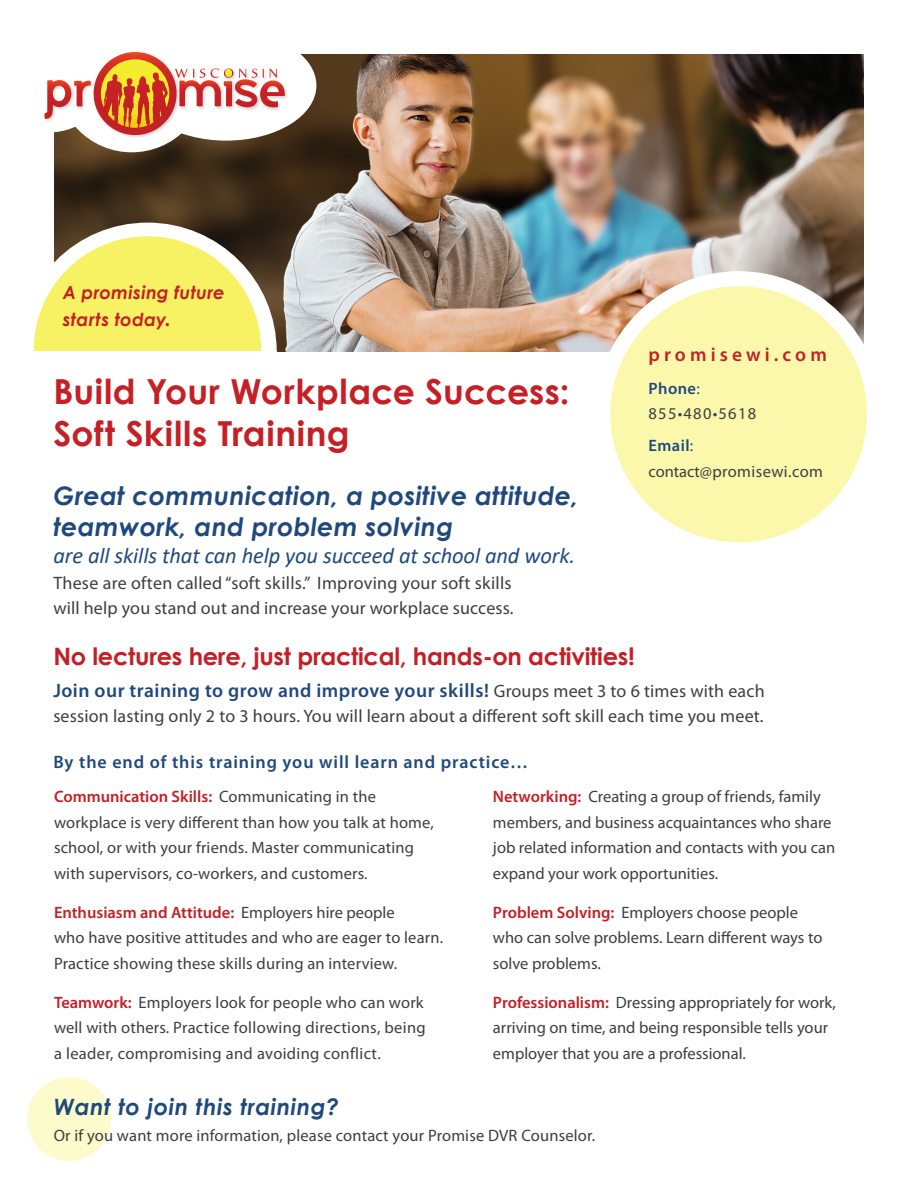
<style>
.page{position:relative;width:918px;height:1188px;background:#fff}
.page>*{position:absolute;margin:0;border:0;box-sizing:border-box;transform-origin:0 0}
.Tagline{font:700 34.5px/42px "Century Gothic";letter-spacing:.015em;color:#c52026}
.t1{font:italic 700 25.5px/31.5px "Century Gothic";letter-spacing:.01em;color:#1f497d}
.t2{font:700 24px "Century Gothic";letter-spacing:-.01em;color:#c32026}
.t3{font:italic 22.5px "Calibri";letter-spacing:-.005em;color:#1f497d}
.t4{font:italic 700 22.5px "Century Gothic";letter-spacing:.025em;color:#1f497d}
.t5{font:600 19.5px "Myriad Pro";letter-spacing:.025em;color:#1f497d}
.Content{font:600 19.5px "Myriad Pro";letter-spacing:.21em;color:#c32026}
.t6{font:18px/25.5px "Myriad Pro";letter-spacing:.01em;color:#3e3e3f}
.t7{font:600 18px "Myriad Pro";letter-spacing:.05em;color:#1f497d}
.Tagline-2{font:italic 700 18px/27px "Century Gothic";letter-spacing:.02em;color:#c52026}
.Subtitle{font:16.5px/25.5px "Myriad Pro";letter-spacing:.005em;color:#3e3e3f}
.Content-2{font:16.5px/25.5px "Myriad Pro";letter-spacing:.025em;color:#3e3e3f}
.Content-3{font:16.5px/25.5px "Myriad Pro";letter-spacing:.075em;color:#3e3e3f}
.s1{font-size:19.5px}
.s2{font-weight:600;color:#1f497d}
.s3{color:#1f497d}
.s4{font-weight:400;font-size:18px;color:#3e3e3f}
.s5{font-weight:600;color:#c32026}
</style>
<div class="page">
<img style="left:54px;top:54px;width:810px;height:297px">
<div style="left:603px;top:279px;width:272px;height:271px;background:#fbf8ac;border-radius:50%"></div>
<div style="left:595px;top:271px;width:287px;height:286px;border:15px solid #fff;border-radius:50%"></div>
<div style="left:18px;top:223px;width:259px;height:257px;background:#fff;border-radius:50%"></div>
<div style="left:34px;top:236px;width:227px;height:227px;background:#f7f263;border-radius:50%"></div>
<div style="left:56px;top:0;width:151px;height:152px;background:#fff;border-radius:50%"></div>
<div style="left:136px;top:30px;width:180px;height:111px;background:#fff;border-radius:50%"></div>
<img style="left:285px;top:88px;width:2px;height:10px">
<img style="left:124px;top:135px;width:57px;height:5px">
<svg style="left:44px;top:52px;width:241px;height:83px"></svg>
<div style="left:0;top:351px;width:277px;height:117px;background:#fff"></div>
<div style="left:27px;top:1077px;width:84px;height:84px;background:#fcfbcb;border-radius:50%"></div>
<p class="Tagline-2" style="left:63px;top:278px;width:164px">A promising future starts today<span class="s1">.</span></p>
<p class="Content" style="left:649px;top:342px;width:180px">promisewi.com</p>
<p class="Content-3" style="left:649px;top:375px;width:109px"><span class="s2">Phone</span><span class="s3">:<br></span>855<span class="s3">•</span>480<span class="s3">•</span>5618</p>
<p class="Content-2" style="left:649px;top:433px;width:176px"><span class="s2">Email</span><span class="s3">: </span>contact@promisewi.com</p>
<p class="Tagline" style="left:53px;top:369px;width:518px">Build Your Workplace Success:<br>Soft Skills Training</p>
<p class="t1" style="left:53px;top:479px;width:527px">Great communication, a positive attitude, teamwork, and problem solving</p>
<p class="t3" style="left:53px;top:540px;width:523px">are all skills that can help you succeed at school and work.</p>
<p class="t6" style="left:53px;top:570px;width:462px">These are often called “soft skills.” Improving your soft skills will help you stand out and increase your workplace success.</p>
<p class="t2" style="left:53px;top:638px;width:583px">No lectures here, just practical, hands-on activities!</p>
<p class="t5" style="left:53px;top:678px;width:713px">Join our training to grow and improve your skills! <span class="s4">Groups meet 3 to 6 times with each</span></p>
<p class="t6" style="left:53px;top:703px;width:712px">session lasting only 2 to 3 hours. You will learn about a different soft skill each time you meet.</p>
<p class="t7" style="left:53px;top:751px;width:476px">By the end of this training you will learn and practice…</p>
<p class="Subtitle" style="left:54px;top:784px;width:381px"><span class="s5">Communication Skills:</span> Communicating in the workplace is very different than how you talk at home, school, or with your friends. Master communicating with supervisors, co-workers, and customers.</p>
<p class="Subtitle" style="left:54px;top:899px;width:391px"><span class="s5">Enthusiasm and Attitude:</span> Employers hire people<br>who have positive attitudes and who are eager to learn.<br>Practice showing these skills during an interview.</p>
<p class="Subtitle" style="left:54px;top:989px;width:373px"><span class="s5">Teamwork:</span> Employers look for people who can work well with others. Practice following directions, being a leader, compromising and avoiding conflict.</p>
<p class="Subtitle" style="left:493px;top:784px;width:344px"><span class="s5">Networking:</span> Creating a group of friends, family members, and business acquaintances who share job related information and contacts with you can expand your work opportunities.</p>
<p class="Subtitle" style="left:493px;top:899px;width:331px"><span class="s5">Problem Solving:</span> Employers choose people who can solve problems. Learn different ways to solve problems.</p>
<p class="Subtitle" style="left:493px;top:989px;width:345px"><span class="s5">Professionalism:</span> Dressing appropriately for work, arriving on time, and being responsible tells your employer that you are a professional.</p>
<p class="t4" style="left:54px;top:1090px;width:287px">Want to join this training?</p>
<p class="Subtitle" style="left:54px;top:1122px;width:543px">Or if you want more information, please contact your Promise DVR Counselor.</p>
</div>
